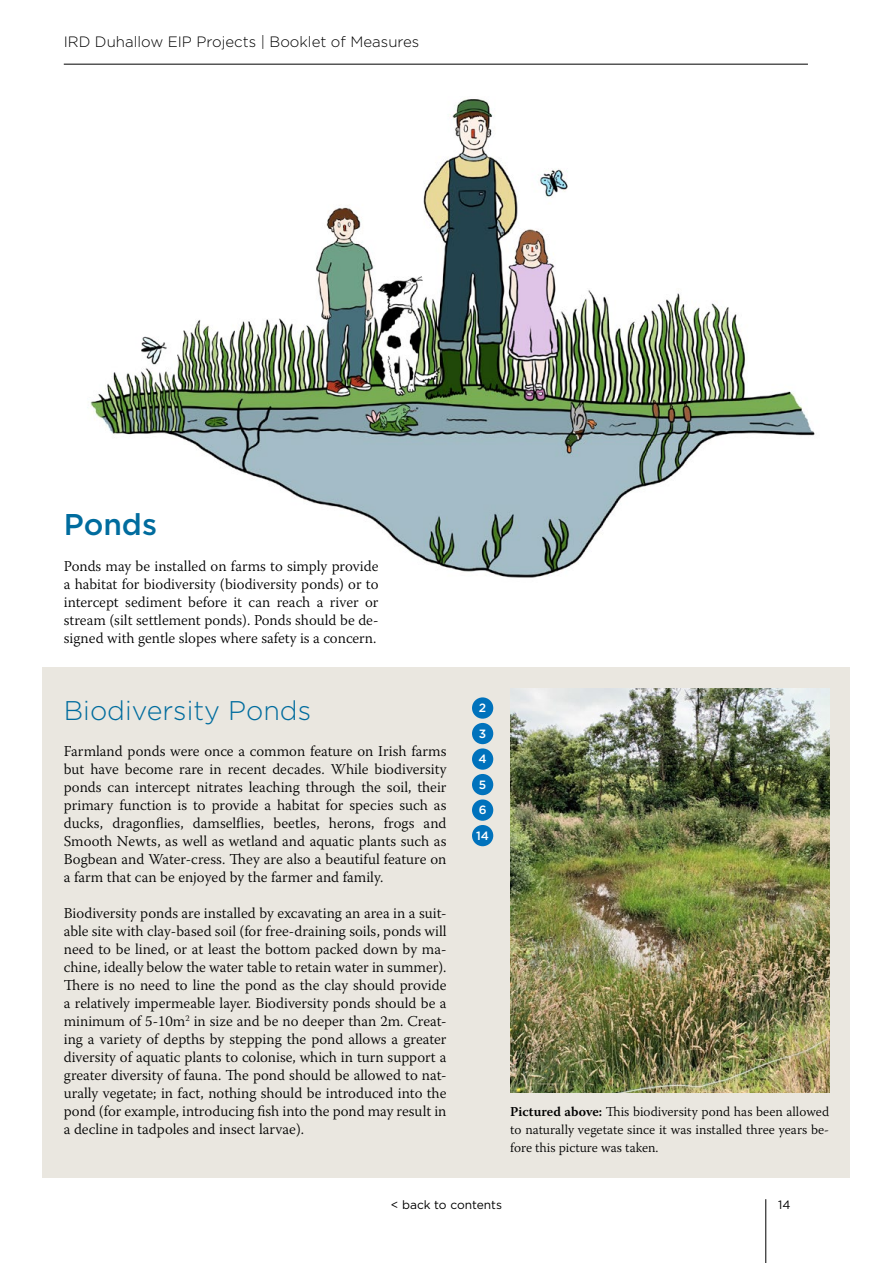
<style>
.page{position:relative;width:893px;height:1263px;background:#fff}
.page>*{position:absolute;margin:0;border:0;box-sizing:border-box;transform-origin:0 0}
.t1{font:500 30px "Gotham";color:#006c9e}
.t2{font:300 27px "Gotham";color:#006c9e}
.t3{font:300 15px/18px "Warnock Pro";color:#000;text-align:justify}
.t4{font:300 15px "Gotham";color:#000}
.t5{font:300 13.5px/18px "Warnock Pro";color:#000;text-align:justify}
.t6{font:12px "Gotham";color:#000}
.t7{font:500 12px/25.5px "Gotham";color:#fff}
.s1{font-weight:600}
</style>
<div class="page">
<hr style="left:765px;top:1199px;width:1px;height:64px;background:#000">
<hr style="left:64px;top:64px;width:744px;height:1px;background:#000">
<img style="left:87px;top:99px;width:728px;height:479px">
<div style="left:43px;top:668px;width:807px;height:510px;background:#eae7e0"></div>
<img style="left:510px;top:689px;width:319px;height:404px">
<div style="left:472px;top:697px;width:21px;height:22px;background:#0072bc;border-radius:50%"></div>
<div style="left:472px;top:723px;width:21px;height:21px;background:#0072bc;border-radius:50%"></div>
<div style="left:472px;top:748px;width:21px;height:22px;background:#0072bc;border-radius:50%"></div>
<div style="left:472px;top:774px;width:21px;height:21px;background:#0072bc;border-radius:50%"></div>
<div style="left:472px;top:799px;width:21px;height:22px;background:#0072bc;border-radius:50%"></div>
<div style="left:472px;top:825px;width:21px;height:21px;background:#0072bc;border-radius:50%"></div>
<p class="t4" style="left:64px;top:33px;width:357px">IRD Duhallow EIP Projects | Booklet of Measures</p>
<h1 class="t1" style="left:64px;top:508px;width:95px">Ponds</h1>
<p class="t3" style="left:64px;top:557px;width:316px">Ponds may be installed on farms to simply provide a habitat for biodiversity (biodiversity ponds) or to intercept sediment before it can reach a river or stream (silt settlement ponds). Ponds should be de&shy;signed with gentle slopes where safety is a concern.</p>
<h2 class="t2" style="left:64px;top:696px;width:249px">Biodiversity Ponds</h2>
<p class="t3" style="left:64px;top:742px;width:384px">Farmland ponds were once a common feature on Irish farms but have become rare in recent decades. While biodiversity ponds can intercept nitrates leaching through the soil, their primary function is to provide a habitat for species such as ducks, dragonflies, damselflies, beetles, herons, frogs and Smooth Newts, as well as wetland and aquatic plants such as Bogbean and Water-cress. They are also a beautiful feature on a farm that can be enjoyed by the farmer and family.</p>
<p class="t3" style="left:64px;top:904px;width:384px">Biodiversity ponds are installed by excavating an area in a suit&shy;able site with clay-based soil (for free-draining soils, ponds will need to be lined, or at least the bottom packed down by ma&shy;chine, ideally below the water table to retain water in summer).<br>There is no need to line the pond as the clay should provide a relatively impermeable layer. Biodiversity ponds should be a minimum of 5-10m<sup>2</sup> in size and be no deeper than 2m. Creat&shy;ing a variety of depths by stepping the pond allows a greater diversity of aquatic plants to colonise, which in turn support a greater diversity of fauna. The pond should be allowed to nat&shy;urally vegetate; in fact, nothing should be introduced into the pond (for example, introducing fish into the pond may result in a decline in tadpoles and insect larvae).</p>
<p class="t7" style="left:476px;top:695px;width:14px">2<br>3<br>4<br>5<br>6<br>14</p>
<p class="t5" style="left:510px;top:1102px;width:320px"><span class="s1">Pictured above:</span> This biodiversity pond has been allowed to naturally vegetate since it was installed three years be&shy;fore this picture was taken.</p>
<p class="t6" style="left:391px;top:1198px;width:113px">&lt; back to contents</p>
<p class="t6" style="left:778px;top:1198px;width:14px">14</p>
</div>
